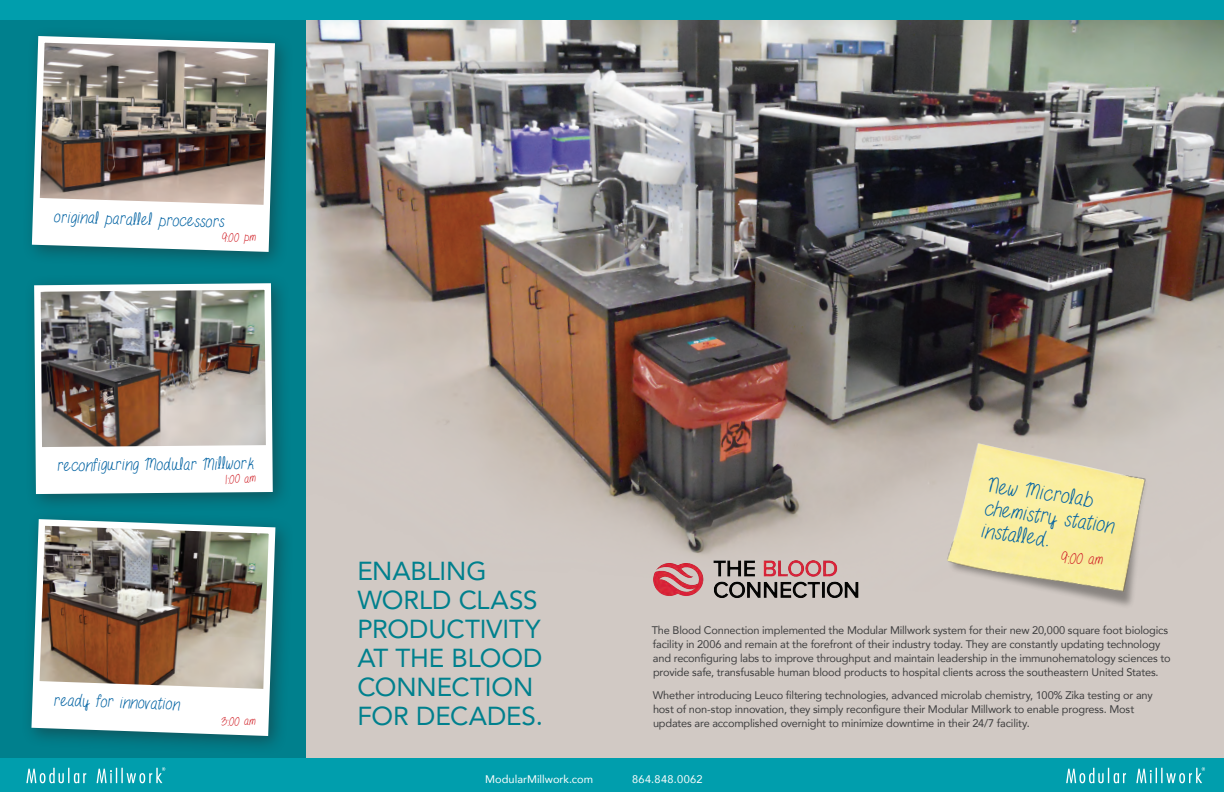
<style>
.page{position:relative;width:1224px;height:792px;background:#fff}
.page>*{position:absolute;margin:0;border:0;box-sizing:border-box;transform-origin:0 0}
.t1{font:26px/29px "Avenir";letter-spacing:-.005em;color:#00808d}
.t2{font:22.7px/22.7px "By The Butterfly";color:#0162a2}
.t3{font:18px "By The Butterfly";color:#0162a2}
.t4{font:16.4px "By The Butterfly";color:#d1232a}
.t5{font:13px "By The Butterfly";color:#d1232a}
.t6{font:11px/14px "Avenir";letter-spacing:-.015em;color:#3e3e3f}
.t7{font:11px "Avenir";letter-spacing:.005em;color:#fff}
.t8{font:11px "Avenir";letter-spacing:.025em;color:#fff}
</style>
<div class="page">
<div style="left:306px;top:0;width:918px;height:792px;background:#d1c9c4"></div>
<img style="left:306px;top:19px;width:918px;height:537px">
<div style="left:0;top:0;width:306px;height:792px;background:#00808d"></div>
<div style="left:0;top:758px;width:1224px;height:34px;background:#009ead"></div>
<div style="left:0;top:0;width:1224px;height:19px;background:#009ead"></div>
<svg style="left:1066px;top:768px;width:60px;height:16px"></svg>
<svg style="left:1136px;top:767px;width:69px;height:16px"></svg>
<svg style="left:26px;top:768px;width:60px;height:16px"></svg>
<svg style="left:97px;top:767px;width:68px;height:16px"></svg>
<img style="left:653px;top:560px;width:206px;height:38px">
<div style="left:22px;top:26px;width:272px;height:245px;background:#231f20;opacity:.44"></div>
<img style="left:29px;top:33px;width:249px;height:222px">
<svg style="left:35px;top:198px;width:231px;height:49px;background:#faf9f8"></svg>
<div style="left:24px;top:273px;width:268px;height:240px;background:#231f20;opacity:.44"></div>
<img style="left:31px;top:280px;width:245px;height:217px">
<div style="left:39px;top:445px;width:230px;height:44px;background:#fff"></div>
<div style="left:21px;top:509px;width:274px;height:246px;background:#231f20;opacity:.44"></div>
<img style="left:28px;top:516px;width:251px;height:223px">
<svg style="left:35px;top:681px;width:231px;height:50px;background:#f6f5f4"></svg>
<img style="left:908px;top:411px;width:280px;height:195px">
<h3 class="t3" style="left:55px;top:208px;width:172px;rotate:2deg">original parallel processors</h3>
<p class="t5" style="left:221px;top:232px;width:36px;rotate:-2deg">9:00 pm</p>
<h3 class="t3" style="left:57px;top:457px;width:198px;rotate:-1deg">reconfiguring Modular Millwork</h3>
<p class="t5" style="left:225px;top:474px;width:32px;rotate:-5deg">1:00 am</p>
<h3 class="t3" style="left:54px;top:691px;width:127px;rotate:2deg">ready for innovation</h3>
<p class="t5" style="left:221px;top:716px;width:36px;rotate:-2deg">3:00 am</p>
<h1 class="t1" style="left:357px;top:555px;width:187px">ENABLING<br>WORLD CLASS<br>PRODUCTIVITY<br>AT THE BLOOD<br>CONNECTION<br>FOR DECADES.</h1>
<h2 class="t2" style="left:989px;top:474px;width:132px;rotate:8deg">New Microlab chemistry station installed.</h2>
<h3 class="t4" style="left:1061px;top:550px;width:44px;rotate:2deg">9:00 am</h3>
<p class="t6" style="left:652px;top:622px;width:520px">The Blood Connection implemented the Modular Millwork system for their new 20,000 square foot biologics facility in 2006 and remain at the forefront of their industry today. They are constantly updating technology and reconfiguring labs to improve throughput and maintain leadership in the immunohematology sciences to provide safe, transfusable human blood products to hospital clients across the southeastern United States.</p>
<p class="t6" style="left:653px;top:687px;width:501px">Whether introducing Leuco filtering technologies, advanced microlab chemistry, 100% Zika testing or any host of non-stop innovation, they simply reconfigure their Modular Millwork to enable progress. Most updates are accomplished overnight to minimize downtime in their 24/7 facility.</p>
<p class="t7" style="left:485px;top:770px;width:109px">ModularMillwork.com</p>
<p class="t8" style="left:632px;top:770px;width:72px">864.848.0062</p>
</div>
